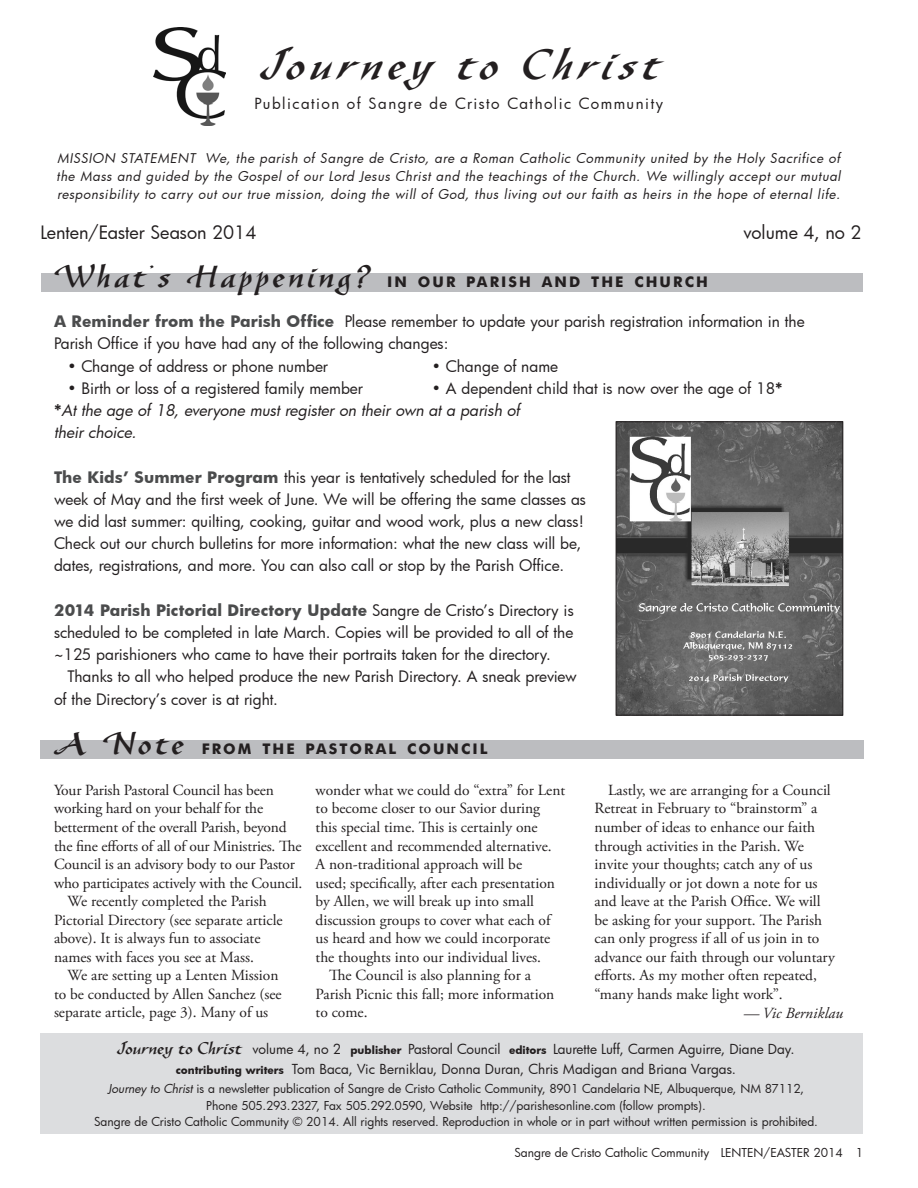
<style>
.page{position:relative;width:918px;height:1188px;background:#fff}
.page>*{position:absolute;margin:0;border:0;box-sizing:border-box;transform-origin:0 0}
.t1{font:italic 700 45px "Gaze";letter-spacing:.12em;color:#231f20}
.t2{font:700 33px "Gaze";letter-spacing:.1em;color:#231f20}
.t3{font:18px "Futura";letter-spacing:-.005em;color:#231f20}
.Whats_Happening_Body{font:italic 15.75px/22.2px "Futura";letter-spacing:-.005em;color:#231f20}
.PastorsNote_Body{font:15.45px/18.6px "Adobe Garamond Pro";color:#231f20}
.Whats_Happening_Body-2{font:15.45px/22.2px "Futura";color:#231f20}
.Whats_Happening_Body-3{font:700 15.45px "Futura";letter-spacing:.005em;color:#4b4c4d}
.PastorsNote_Body-2{font:italic 15.45px "Adobe Garamond Pro";letter-spacing:.005em;color:#231f20}
.t4{font:15px "Futura";letter-spacing:.1em;color:#231f20}
.t5{font:700 14.7px "Futura BT";letter-spacing:.145em;color:#231f20}
.t6{font:13.5px "Futura";color:#231f20}
.t7{font:italic 13.2px/18px "Futura";letter-spacing:.05em;color:#231f20;text-align:justify}
.t8{font:12px/16.5px "Futura";color:#231f20;text-align:center}
.s1{font-weight:700;color:#4b4c4d}
.s2{font-weight:700}
.s3{font-weight:700;font-style:normal}
.s4{font-weight:400;color:#231f20}
.s5{font-family:"Gaze";font-size:33px}
.s6{font-family:"Gaze";font-weight:700;font-size:18px}
.s7{font-weight:700;font-size:10.5px}
.s8{font-style:italic}
</style>
<div class="page">
<img style="left:154px;top:27px;width:71px;height:99px">
<div style="left:41px;top:273px;width:822px;height:18px;background:#bcbdc0"></div>
<div style="left:40px;top:740px;width:823px;height:18px;background:#bcbdc0"></div>
<div style="left:40px;top:1034px;width:823px;height:100px;background:#dcdddf"></div>
<img style="left:618px;top:423px;width:223px;height:291px">
<div style="left:616px;top:421px;width:227px;height:295px;border:1px solid #231f20"></div>
<p class="t1" style="left:259px;top:41px;width:401px">Journey to Christ</p>
<p class="t4" style="left:255px;top:93px;width:410px">Publication of Sangre de Cristo Catholic Community</p>
<p class="t7" style="left:57px;top:149px;width:786px">MISSION STATEMENT We, the parish of Sangre de Cristo, are a Roman Catholic Community united by the Holy Sacrifice of the Mass and guided by the Gospel of our Lord Jesus Christ and the teachings of the Church. We willingly accept our mutual responsibility to carry out our true mission, doing the will of God, thus living out our faith as heirs in the hope of eternal life.</p>
<p class="t3" style="left:40px;top:220px;width:217px">Lenten/Easter Season 2014</p>
<p class="t3" style="left:744px;top:220px;width:119px">volume 4, no 2</p>
<p class="t2" style="left:55px;top:259px;width:317px">What’s Happening?</p>
<p class="t5" style="left:387px;top:273px;width:322px">IN OUR PARISH AND THE CHURCH</p>
<p class="Whats_Happening_Body-2" style="left:54px;top:310px;width:752px"><span class="s1">A Reminder from the Parish Office</span> Please remember to update your parish registration information in the<br>Parish Office if you have had any of the following changes:</p>
<p class="Whats_Happening_Body-2" style="left:68px;top:354px;width:262px">• Change of address or phone number</p>
<p class="Whats_Happening_Body-2" style="left:432px;top:354px;width:128px">• Change of name</p>
<p class="Whats_Happening_Body-2" style="left:68px;top:377px;width:297px">• Birth or loss of a registered family member</p>
<p class="Whats_Happening_Body-2" style="left:432px;top:377px;width:352px">• A dependent child that is now over the age of 18<span class="s2">*</span></p>
<p class="Whats_Happening_Body" style="left:54px;top:399px;width:467px"><span class="s3">*</span>At the age of 18, everyone must register on their own at a parish of their choice.</p>
<p class="Whats_Happening_Body-2" style="left:54px;top:465px;width:534px"><span class="s1">The Kids’ Summer Program</span> this year is tentatively scheduled for the last week of May and the first week of June. We will be offering the same classes as we did last summer: quilting, cooking, guitar and wood work, plus a new class!<br>Check out our church bulletins for more information: what the new class will be, dates, registrations, and more. You can also call or stop by the Parish Office.</p>
<p class="Whats_Happening_Body-3" style="left:54px;top:599px;width:521px">2014 Parish Pictorial Directory Update <span class="s4">Sangre de Cristo’s Directory is</span></p>
<p class="Whats_Happening_Body-2" style="left:54px;top:621px;width:521px">scheduled to be completed in late March. Copies will be provided to all of the</p>
<p class="Whats_Happening_Body-2" style="left:54px;top:643px;width:498px">~125 parishioners who came to have their portraits taken for the directory.</p>
<p class="Whats_Happening_Body-2" style="left:68px;top:665px;width:511px">Thanks to all who helped produce the new Parish Directory. A sneak preview</p>
<p class="Whats_Happening_Body-2" style="left:54px;top:687px;width:225px">of the Directory’s cover is at right.</p>
<p class="t5" style="left:54px;top:740px;width:435px"><span class="s5">A Note</span> FROM THE PASTORAL COUNCIL</p>
<p class="PastorsNote_Body" style="left:54px;top:781px;width:250px">Your Parish Pastoral Council has been working hard on your behalf for the betterment of the overall Parish, beyond the fine efforts of all of our Ministries. The Council is an advisory body to our Pastor who participates actively with the Council.</p>
<p class="PastorsNote_Body" style="left:54px;top:893px;width:230px;text-indent:14px">We recently completed the Parish Pictorial Directory (see separate article above). It is always fun to associate names with faces you see at Mass.</p>
<p class="PastorsNote_Body" style="left:54px;top:967px;width:229px;text-indent:14px">We are setting up a Lenten Mission to be conducted by Allen Sanchez (see separate article, page 3). Many of us</p>
<p class="PastorsNote_Body" style="left:316px;top:781px;width:251px">wonder what we could do “extra” for Lent to become closer to our Savior during this special time. This is certainly one excellent and recommended alternative.<br>A non-traditional approach will be<br>used; specifically, after each presentation by Allen, we will break up into small discussion groups to cover what each of us heard and how we could incorporate the thoughts into our individual lives.</p>
<p class="PastorsNote_Body" style="left:316px;top:967px;width:240px;text-indent:14px">The Council is also planning for a<br>Parish Picnic this fall; more information to come.</p>
<p class="PastorsNote_Body" style="left:595px;top:781px;width:242px;text-indent:14px">Lastly, we are arranging for a Council Retreat in February to “brainstorm” a number of ideas to enhance our faith through activities in the Parish. We invite your thoughts; catch any of us individually or jot down a note for us and leave at the Parish Office. We will be asking for your support. The Parish can only progress if all of us join in to advance our faith through our voluntary efforts. As my mother often repeated, “many hands make light work”.</p>
<p class="PastorsNote_Body-2" style="left:744px;top:1004px;width:101px">— Vic Berniklau</p>
<p class="t6" style="left:117px;top:1040px;width:679px"><span class="s6">Journey to Christ</span> volume 4, no 2 <span class="s7">publisher</span> Pastoral Council <span class="s7">editors</span> Laurette Luff, Carmen Aguirre, Diane Day.</p>
<p class="t6" style="left:176px;top:1060px;width:562px"><span class="s7">contributing writers</span> Tom Baca, Vic Berniklau, Donna Duran, Chris Madigan and Briana Vargas.</p>
<p class="t8" style="left:94px;top:1080px;width:725px"><span class="s8">Journey to Christ</span> is a newsletter publication of Sangre de Cristo Catholic Community, 8901 Candelaria NE, Albuquerque, NM 87112,<br>Phone 505.293.2327, Fax 505.292.0590, Website http://parishesonline.com (follow prompts).<br>Sangre de Cristo Catholic Community © 2014. All rights reserved. Reproduction in whole or in part without written permission is prohibited.</p>
<p class="t8" style="left:514px;top:1144px;width:330px">Sangre de Cristo Catholic Community LENTEN/EASTER 2014</p>
<p class="t8" style="left:856px;top:1144px;width:9px">1</p>
</div>
